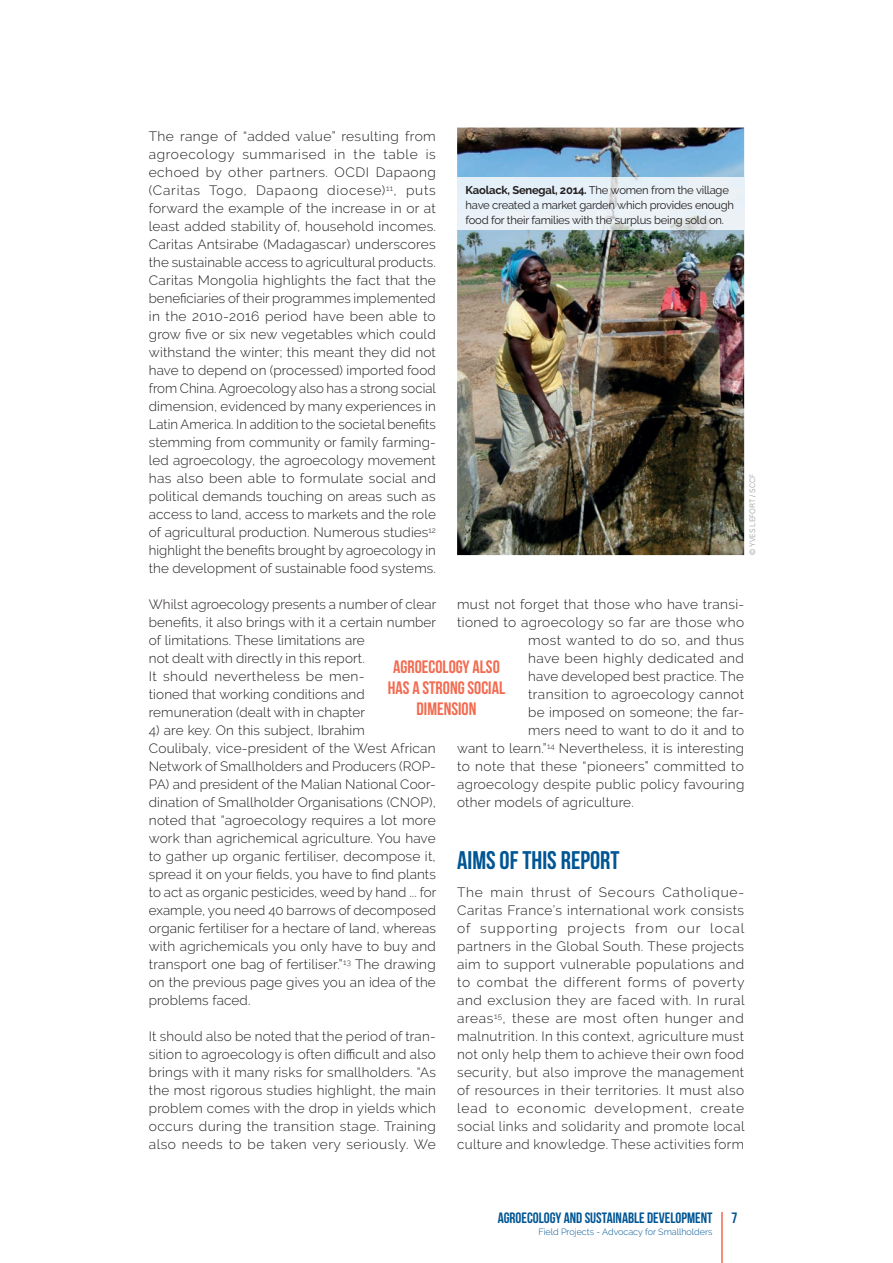
<style>
.page{position:relative;width:893px;height:1263px;background:#fff}
.page>*{position:absolute;margin:0;border:0;box-sizing:border-box;transform-origin:0 0}
.t1{font:700 25.5px "Bebas Neue";color:#005594}
.t2{font:700 18px/21px "Bebas Neue";color:#f26b50;text-align:center}
.t3{font:700 15px "Bebas Neue";color:#005594}
.t4{font:300 13.5px/18px "Raleway";letter-spacing:.01em;color:#231f20;text-align:justify}
.t5{font:300 13.5px "Raleway";letter-spacing:.03em;color:#231f20}
.t6{font:11.25px/15px "Raleway";letter-spacing:-.02em;color:#231f20}
.t7{font:300 9px "Raleway";color:#005594}
.t8{font:300 7.5px "Univers";color:#939598}
.s1{font-weight:700}
</style>
<div class="page">
<hr style="left:721px;top:1212px;width:2px;height:51px;background:#f26b50">
<img style="left:457px;top:128px;width:287px;height:427px">
<div style="left:457px;top:177px;width:287px;height:53px;background:#e9f1f7"></div>
<p class="t4" style="left:149px;top:127px;width:289px">The range of “added value” resulting from agroecology summarised in the table is echoed by other partners. OCDI Dapaong (Caritas Togo, Dapaong diocese)<sup>11</sup>, puts forward the example of the increase in or at least added stability of, household incomes.<br>Caritas Antsirabe (Madagascar) underscores the sustainable access to agricultural products.<br>Caritas Mongolia highlights the fact that the beneficiaries of their programmes implemented in the 2010-2016 period have been able to grow five or six new vegetables which could withstand the winter; this meant they did not have to depend on (processed) imported food from China. Agroecology also has a strong social dimension, evidenced by many experiences in Latin America. In addition to the societal benefits stemming from community or family farming&shy;led agroecology, the agroecology movement has also been able to formulate social and political demands touching on areas such as access to land, access to markets and the role of agricultural production. Numerous studies<sup>12 </sup>highlight the benefits brought by agroecology in the development of sustainable food systems.</p>
<p class="t4" style="left:149px;top:595px;width:289px;text-align:left">Whilst agroecology presents a number of clear benefits, it also brings with it a certain number of limitations. These limitations are<br>not dealt with directly in this report.<br>It should nevertheless be men-<br>tioned that working conditions and remuneration (dealt with in chapter</p>
<p class="t4" style="left:149px;top:721px;width:289px;text-align:left">4) are key. On this subject, Ibrahim<br>Coulibaly, vice-president of the West African Network of Smallholders and Producers (ROP-PA) and president of the Malian National Coor&shy;dination of Smallholder Organisations (CNOP), noted that “agroecology requires a lot more work than agrichemical agriculture. You have to gather up organic fertiliser, decompose it, spread it on your fields, you have to find plants to act as organic pesticides, weed by hand ... for example, you need 40 barrows of decomposed organic fertiliser for a hectare of land, whereas with agrichemicals you only have to buy and transport one bag of fertiliser.”<sup>13</sup> The drawing on the previous page gives you an idea of the problems faced.</p>
<p class="t4" style="left:149px;top:1027px;width:289px">It should also be noted that the period of tran&shy;sition to agroecology is often difficult and also brings with it many risks for smallholders. “As the most rigorous studies highlight, the main problem comes with the drop in yields which occurs during the transition stage. Training also needs to be taken very seriously. We</p>
<p class="t6" style="left:466px;top:182px;width:270px"><span class="s1">Kaolack, Senegal, 2014.</span> The women from the village have created a market garden which provides enough food for their families with the surplus being sold on.</p>
<p class="t8" style="left:748px;top:555px;width:83px;rotate:-90deg">© YVES LEFORT / SCCF</p>
<p class="t4" style="left:457px;top:595px;width:289px">must not forget that those who have transi-</p>
<p class="t4" style="left:457px;top:613px;width:289px">tioned to agroecology so far are those who</p>
<p class="t5" style="left:528px;top:632px;width:217px">most wanted to do so, and thus</p>
<p class="t5" style="left:528px;top:650px;width:217px">have been highly dedicated and</p>
<p class="t4" style="left:528px;top:667px;width:217px">have developed best practice. The</p>
<p class="t4" style="left:528px;top:685px;width:217px">transition to agroecology cannot</p>
<p class="t4" style="left:528px;top:703px;width:217px">be imposed on someone; the far-</p>
<p class="t4" style="left:528px;top:721px;width:217px">mers need to want to do it and to</p>
<p class="t4" style="left:457px;top:739px;width:289px">want to learn.”<sup>14</sup> Nevertheless, it is interesting</p>
<p class="t5" style="left:457px;top:758px;width:288px">to note that these “pioneers” committed to</p>
<p class="t4" style="left:457px;top:775px;width:289px">agroecology despite public policy favouring</p>
<p class="t4" style="left:457px;top:793px;width:178px">other models of agriculture.</p>
<h2 class="t2" style="left:388px;top:656px;width:119px">AGROECOLOGY ALSO<br>HAS A STRONG SOCIAL<br>DIMENSION</h2>
<h1 class="t1" style="left:457px;top:846px;width:164px">AIMS OF THIS REPORT</h1>
<p class="t4" style="left:457px;top:883px;width:289px">The main thrust of Secours Catholique-Caritas France’s international work consists of supporting projects from our local partners in the Global South. These projects aim to support vulnerable populations and to combat the different forms of poverty and exclusion they are faced with. In rural areas<sup>15</sup>, these are most often hunger and malnutrition. In this context, agriculture must not only help them to achieve their own food security, but also improve the management of resources in their territories. It must also lead to economic development, create social links and solidarity and promote local culture and knowledge. These activities form</p>
<p class="t3" style="left:498px;top:1210px;width:216px">AGROECOLOGY AND SUSTAINABLE DEVELOPMENT</p>
<p class="t7" style="left:538px;top:1227px;width:176px">Field Projects - Advocacy for Smallholders</p>
<p class="t3" style="left:731px;top:1210px;width:7px">7</p>
</div>
